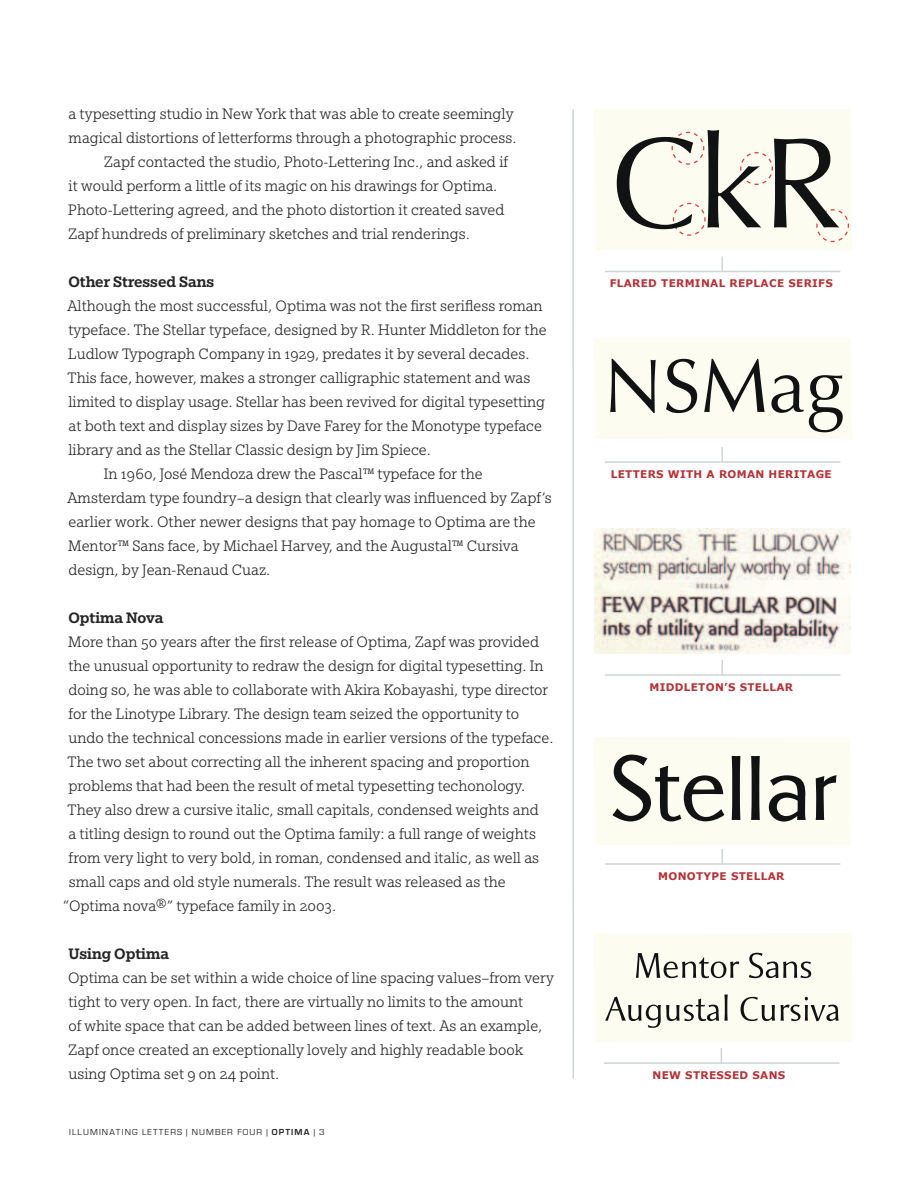
<style>
.page{position:relative;width:918px;height:1188px;background:#fff}
.page>*{position:absolute;margin:0;border:0;box-sizing:border-box;transform-origin:0 0}
.t1{font:300 16.5px/24px "Egyptian Slate Pro";color:#262527}
.t2{font:500 16.5px "Egyptian Slate Pro";color:#262527}
.t3{font:700 10.5px "Verdana";letter-spacing:.03em;color:#b33338}
.t4{font:9px "Eurostile";letter-spacing:.125em;color:#262527}
.s1{font-weight:700}
</style>
<div class="page">
<hr style="left:572px;top:110px;width:2px;height:968px;background:#cfd4d5">
<hr style="left:605px;top:271px;width:235px;height:1px;background:#cfd4d5">
<svg style="left:722px;top:256px;width:1px;height:15px"></svg>
<hr style="left:605px;top:461px;width:235px;height:2px;background:#cfd4d5">
<svg style="left:722px;top:447px;width:1px;height:14px"></svg>
<hr style="left:605px;top:674px;width:235px;height:2px;background:#cfd4d5">
<svg style="left:722px;top:660px;width:1px;height:14px"></svg>
<hr style="left:605px;top:863px;width:235px;height:2px;background:#cfd4d5">
<svg style="left:594px;top:109px;width:257px;height:141px"></svg>
<svg style="left:594px;top:338px;width:257px;height:101px"></svg>
<svg style="left:594px;top:737px;width:256px;height:127px"></svg>
<img style="left:595px;top:528px;width:255px;height:126px">
<hr style="left:604px;top:1062px;width:235px;height:2px;background:#cfd4d5">
<svg style="left:594px;top:933px;width:259px;height:130px"></svg>
<p class="t1" style="left:69px;top:101px;width:447px">a typesetting studio in New York that was able to create seemingly</p>
<p class="t1" style="left:69px;top:125px;width:449px">magical distortions of letterforms through a photographic process.</p>
<p class="t1" style="left:104px;top:149px;width:405px">Zapf contacted the studio, Photo-Lettering Inc., and asked if</p>
<p class="t1" style="left:69px;top:173px;width:430px">it would perform a little of its magic on his drawings for Optima.</p>
<p class="t1" style="left:68px;top:197px;width:438px">Photo-Lettering agreed, and the photo distortion it created saved</p>
<p class="t1" style="left:68px;top:221px;width:403px">Zapf hundreds of preliminary sketches and trial renderings.</p>
<p class="t2" style="left:68px;top:273px;width:147px">Other Stressed Sans</p>
<p class="t1" style="left:68px;top:293px;width:477px">Although the most successful, Optima was not the first serifless roman</p>
<p class="t1" style="left:68px;top:317px;width:480px">typeface. The Stellar typeface, designed by R. Hunter Middleton for the</p>
<p class="t1" style="left:68px;top:341px;width:463px">Ludlow Typograph Company in 1929, predates it by several decades.</p>
<p class="t1" style="left:68px;top:365px;width:464px">This face, however, makes a stronger calligraphic statement and was</p>
<p class="t1" style="left:68px;top:389px;width:478px">limited to display usage. Stellar has been revived for digital typesetting</p>
<p class="t1" style="left:69px;top:413px;width:475px">at both text and display sizes by Dave Farey for the Monotype typeface</p>
<p class="t1" style="left:68px;top:437px;width:364px">library and as the Stellar Classic design by Jim Spiece.</p>
<p class="t1" style="left:104px;top:461px;width:380px">In 1960, José Mendoza drew the Pascal™ typeface for the</p>
<p class="t1" style="left:68px;top:485px;width:486px">Amsterdam type foundry–a design that clearly was influenced by Zapf’s</p>
<p class="t1" style="left:68px;top:509px;width:469px">earlier work. Other newer designs that pay homage to Optima are the</p>
<p class="t1" style="left:68px;top:533px;width:452px">Mentor™ Sans face, by Michael Harvey, and the Augustal™ Cursiva</p>
<p class="t1" style="left:68px;top:557px;width:203px">design, by Jean-Renaud Cuaz.</p>
<p class="t2" style="left:68px;top:609px;width:97px">Optima Nova</p>
<p class="t1" style="left:68px;top:629px;width:472px">More than 50 years after the first release of Optima, Zapf was provided</p>
<p class="t1" style="left:68px;top:653px;width:477px">the unusual opportunity to redraw the design for digital typesetting. In</p>
<p class="t1" style="left:68px;top:678px;width:481px">doing so, he was able to collaborate with Akira Kobayashi, type director</p>
<p class="t1" style="left:69px;top:702px;width:452px">for the Linotype Library. The design team seized the opportunity to</p>
<p class="t1" style="left:68px;top:726px;width:487px">undo the technical concessions made in earlier versions of the typeface.</p>
<p class="t1" style="left:68px;top:750px;width:463px">The two set about correcting all the inherent spacing and proportion</p>
<p class="t1" style="left:68px;top:774px;width:458px">problems that had been the result of metal typesetting techonology.</p>
<p class="t1" style="left:68px;top:798px;width:473px">They also drew a cursive italic, small capitals, condensed weights and</p>
<p class="t1" style="left:69px;top:822px;width:469px">a titling design to round out the Optima family: a full range of weights</p>
<p class="t1" style="left:69px;top:846px;width:472px">from very light to very bold, in roman, condensed and italic, as well as</p>
<p class="t1" style="left:69px;top:870px;width:438px">small caps and old style numerals. The result was released as the</p>
<p class="t1" style="left:63px;top:894px;width:274px">“Optima nova®” typeface family in 2003.</p>
<p class="t2" style="left:69px;top:945px;width:102px">Using Optima</p>
<p class="t1" style="left:68px;top:966px;width:488px">Optima can be set within a wide choice of line spacing values–from very tight to very open. In fact, there are virtually no limits to the amount<br>of white space that can be added between lines of text. As an example, Zapf once created an exceptionally lovely and highly readable book using Optima set 9 on 24 point.</p>
<p class="t4" style="left:69px;top:1127px;width:257px">ILLUMINATING LETTERS | NUMBER FOUR | <span class="s1">OPTIMA</span> | 3</p>
<p class="t3" style="left:610px;top:277px;width:225px">FLARED TERMINAL REPLACE SERIFS</p>
<p class="t3" style="left:611px;top:467px;width:222px">LETTERS WITH A ROMAN HERITAGE</p>
<p class="t3" style="left:649px;top:680px;width:145px">MIDDLETON’S STELLAR</p>
<p class="t3" style="left:658px;top:869px;width:128px">MONOTYPE STELLAR</p>
<p class="t3" style="left:652px;top:1068px;width:134px">NEW STRESSED SANS</p>
</div>
